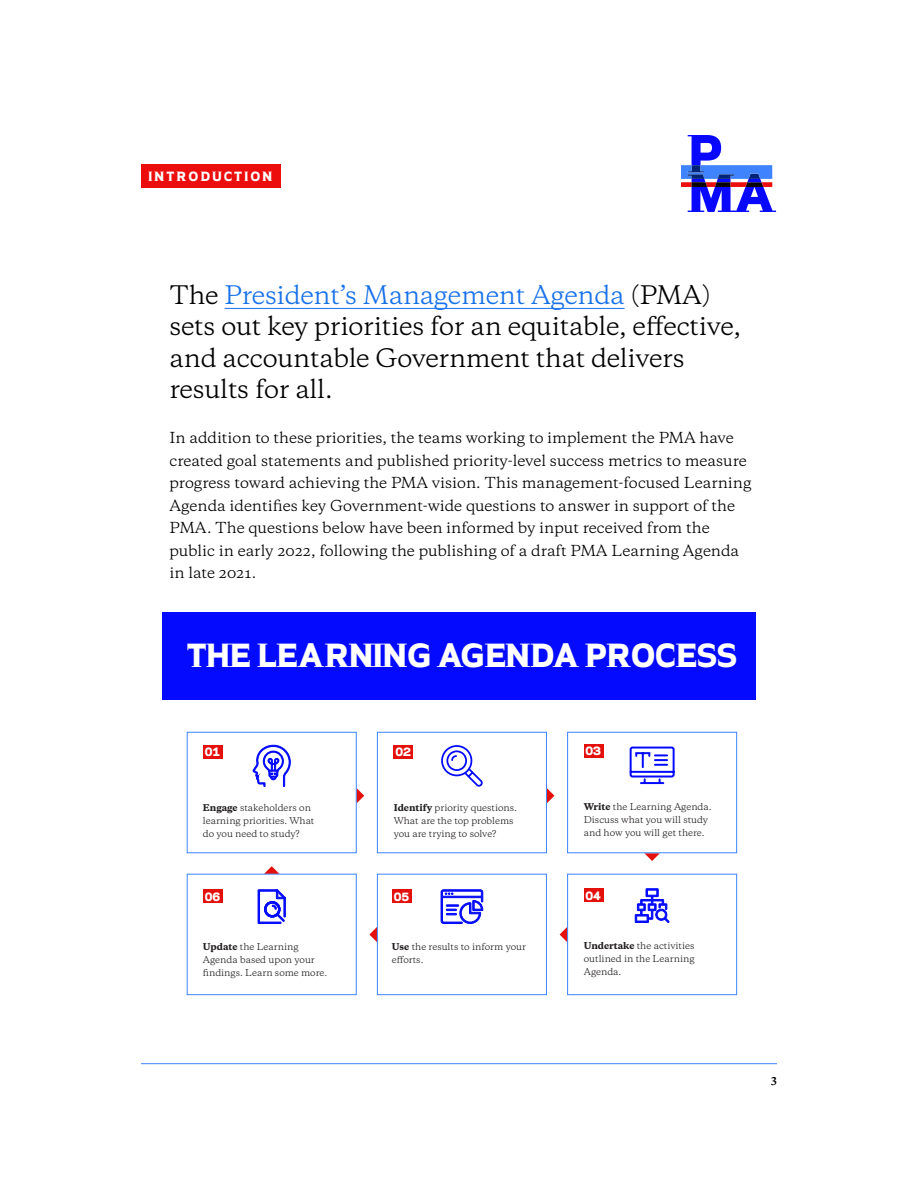
<style>
.page{position:relative;width:918px;height:1188px;background:#fff}
.page>*{position:absolute;margin:0;border:0;box-sizing:border-box;transform-origin:0 0}
.t1{font:30px "GP Thin Slab";color:#fff}
.Leadin{font:24px/31.5px "Galaxie Copernicus";letter-spacing:-.01em;color:#000}
.body_text{font:14.25px/22.5px "Galaxie Copernicus";color:#000}
.t2{font:12px "GP Thin Slab";letter-spacing:.18em;color:#fff}
.t3{font:10.95px "GP Thin Slab";color:#fff}
.t4{font:700 10.5px "Galaxie Copernicus";color:#000}
.t5{font:8.85px/13.2px "Galaxie Copernicus";color:#231f20}
.s1{color:#1771ea}
.s2{font-weight:800}
</style>
<div class="page">
<hr style="left:141px;top:1063px;width:636px;height:1px;background:#4083ff">
<svg style="left:681px;top:135px;width:95px;height:77px"></svg>
<div style="left:141px;top:164px;width:139px;height:24px;background:#ec0d0d"></div>
<hr style="left:225px;top:308px;width:400px;height:1px;background:#1771ea">
<div style="left:203px;top:745px;width:19px;height:13px;background:#e4100c"></div>
<div style="left:203px;top:890px;width:19px;height:13px;background:#e4100c"></div>
<div style="left:394px;top:745px;width:19px;height:13px;background:#e4100c"></div>
<div style="left:392px;top:890px;width:19px;height:13px;background:#e4100c"></div>
<div style="left:584px;top:744px;width:19px;height:13px;background:#e4100c"></div>
<div style="left:584px;top:889px;width:19px;height:13px;background:#e4100c"></div>
<svg style="left:252px;top:745px;width:39px;height:42px"></svg>
<svg style="left:629px;top:746px;width:46px;height:39px"></svg>
<svg style="left:441px;top:889px;width:42px;height:35px"></svg>
<svg style="left:258px;top:889px;width:28px;height:35px"></svg>
<svg style="left:635px;top:888px;width:34px;height:35px"></svg>
<svg style="left:441px;top:745px;width:42px;height:42px"></svg>
<svg style="left:369px;top:927px;width:8px;height:15px"></svg>
<svg style="left:560px;top:927px;width:7px;height:15px"></svg>
<svg style="left:547px;top:788px;width:7px;height:15px"></svg>
<svg style="left:357px;top:788px;width:7px;height:15px"></svg>
<svg style="left:644px;top:853px;width:16px;height:8px"></svg>
<svg style="left:264px;top:866px;width:15px;height:8px"></svg>
<div style="left:187px;top:732px;width:170px;height:121px;border:1px solid #3d85fd"></div>
<div style="left:187px;top:874px;width:170px;height:121px;border:1px solid #3d85fd"></div>
<div style="left:377px;top:732px;width:170px;height:121px;border:1px solid #3d85fd"></div>
<div style="left:377px;top:874px;width:170px;height:121px;border:1px solid #3d85fd"></div>
<div style="left:567px;top:732px;width:170px;height:121px;border:1px solid #3d85fd"></div>
<div style="left:567px;top:874px;width:170px;height:121px;border:1px solid #3d85fd"></div>
<div style="left:162px;top:613px;width:594px;height:87px;background:#030afd"></div>
<h2 class="t2" style="left:148px;top:168px;width:125px">INTRODUCTION</h2>
<h3 class="Leadin" style="left:170px;top:279px;width:573px">The <span class="s1">President’s Management Agenda</span> (PMA) sets out key priorities for an equitable, effective, and accountable Government that delivers results for all.</h3>
<p class="body_text" style="left:170px;top:427px;width:583px">In addition to these priorities, the teams working to implement the PMA have created goal statements and published priority-level success metrics to measure progress toward achieving the PMA vision. This management-focused Learning Agenda identifies key Government-wide questions to answer in support of the PMA. The questions below have been informed by input received from the public in early 2022, following the publishing of a draft PMA Learning Agenda in late 2021.</p>
<p class="t1" style="left:187px;top:633px;width:551px">THE LEARNING AGENDA PROCESS</p>
<p class="t3" style="left:205px;top:744px;width:17px">01</p>
<p class="t3" style="left:396px;top:744px;width:17px">02</p>
<p class="t3" style="left:586px;top:743px;width:17px">03</p>
<p class="t5" style="left:203px;top:801px;width:113px"><span class="s2">Engage</span> stakeholders on learning priorities. What do you need to study?</p>
<p class="t5" style="left:394px;top:801px;width:125px"><span class="s2">Identify</span> priority questions.<br>What are the top problems you are trying to solve?</p>
<p class="t5" style="left:584px;top:800px;width:129px"><span class="s2">Write</span> the Learning Agenda.<br>Discuss what you will study and how you will get there.</p>
<p class="t3" style="left:205px;top:888px;width:17px">06</p>
<p class="t3" style="left:394px;top:888px;width:17px">05</p>
<p class="t3" style="left:586px;top:887px;width:17px">04</p>
<p class="t5" style="left:203px;top:940px;width:126px"><span class="s2">Update</span> the Learning<br>Agenda based upon your findings. Learn some more.</p>
<p class="t5" style="left:392px;top:940px;width:136px"><span class="s2">Use</span> the results to inform your efforts.</p>
<p class="t5" style="left:584px;top:939px;width:112px;text-align:justify"><span class="s2">Undertake</span> the activities outlined in the Learning Agenda.</p>
<p class="t4" style="left:771px;top:1072px;width:7px">3</p>
</div>
